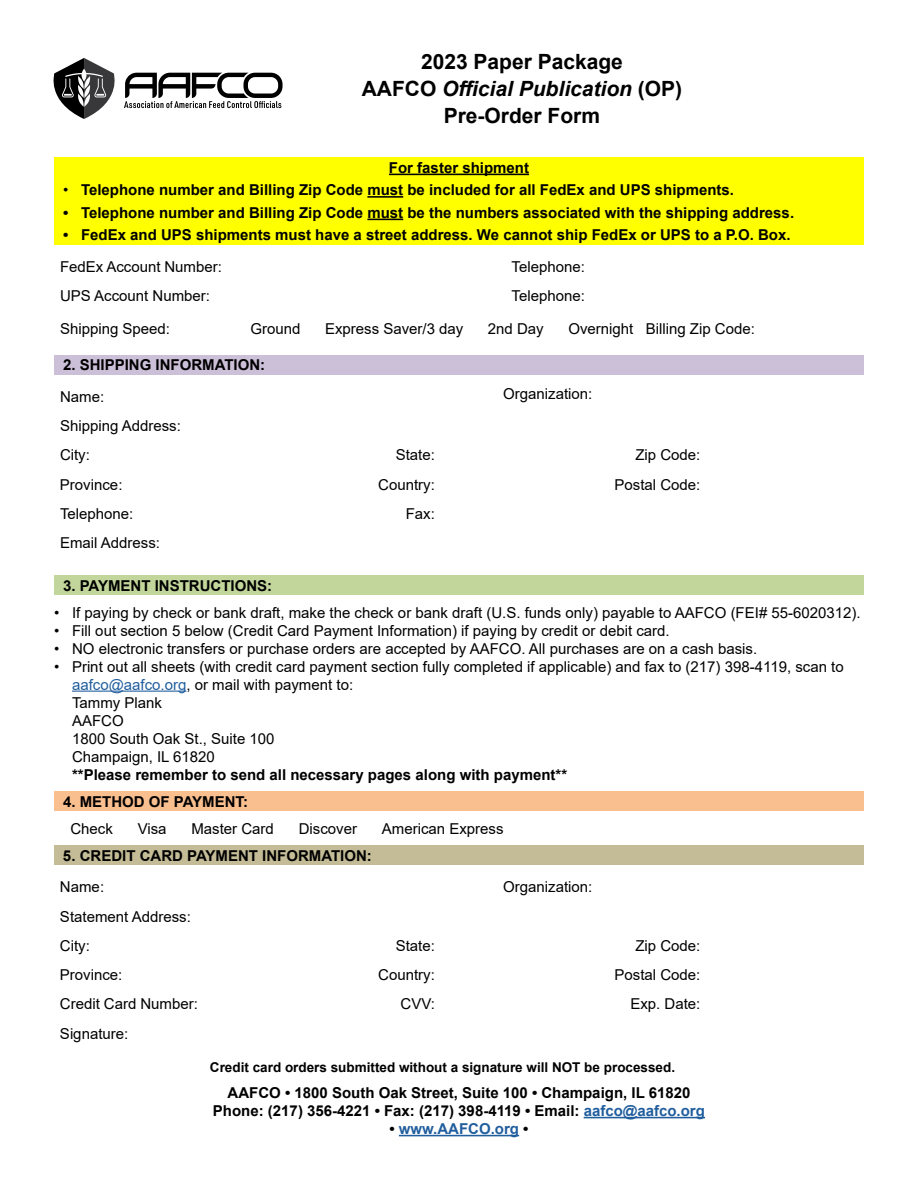
<style>
.page{position:relative;width:918px;height:1188px;background:#fff}
.page>*{position:absolute;margin:0;border:0;box-sizing:border-box;transform-origin:0 0}
.t1{font:700 21px/27px "Arial";color:#000;text-align:center}
.t2{font:15px/18px "Arial";color:#000}
.t3{font:700 15px/18px "Arial";color:#000;text-align:center}
.t4{font:700 15px "Arial";color:#215e9e}
.t5{font:700 13.5px "Arial";color:#000}
.s1{font-style:italic}
.s2{font-weight:400}
.s3{color:#215e9e}
.s4{color:#000}
</style>
<div class="page">
<div style="left:54px;top:157px;width:810px;height:88px;background:#ff0"></div>
<hr style="left:389px;top:174px;width:140px;height:1px;background:#000">
<hr style="left:367px;top:196px;width:36px;height:2px;background:#000">
<hr style="left:367px;top:219px;width:36px;height:1px;background:#000">
<div style="left:54px;top:355px;width:810px;height:20px;background:#ccc0d9"></div>
<div style="left:54px;top:575px;width:810px;height:20px;background:#c2d69b"></div>
<hr style="left:72px;top:691px;width:114px;height:1px;background:#215e9e">
<div style="left:54px;top:791px;width:810px;height:20px;background:#fabf8f"></div>
<div style="left:54px;top:845px;width:810px;height:20px;background:#c4bc96"></div>
<svg style="left:53px;top:58px;width:230px;height:61px"></svg>
<hr style="left:584px;top:1117px;width:121px;height:1px;background:#215e9e">
<hr style="left:399px;top:1135px;width:120px;height:1px;background:#215e9e">
<h1 class="t1" style="left:362px;top:49px;width:322px">2023 Paper Package<br>AAFCO <span class="s1">Official Publication</span> (OP)<br>Pre-Order Form</h1>
<p class="t3" style="left:389px;top:159px;width:142px">For faster shipment</p>
<p class="t3" style="left:63px;top:181px;width:673px"><span class="s2">•</span> Telephone number and Billing Zip Code must be included for all FedEx and UPS shipments.</p>
<p class="t3" style="left:63px;top:204px;width:733px">• Telephone number and Billing Zip Code must be the numbers associated with the shipping address.</p>
<p class="t3" style="left:63px;top:226px;width:729px">• FedEx and UPS shipments must have a street address. We cannot ship FedEx or UPS to a P.O. Box.</p>
<p class="t2" style="left:60px;top:258px;width:163px">FedEx Account Number:</p>
<p class="t2" style="left:512px;top:258px;width:75px">Telephone:</p>
<p class="t2" style="left:60px;top:287px;width:152px">UPS Account Number:</p>
<p class="t2" style="left:512px;top:287px;width:75px">Telephone:</p>
<p class="t2" style="left:60px;top:319px;width:112px">Shipping Speed:</p>
<p class="t2" style="left:250px;top:319px;width:52px">Ground</p>
<p class="t2" style="left:325px;top:319px;width:140px">Express Saver/3 day</p>
<p class="t2" style="left:488px;top:319px;width:57px">2nd Day</p>
<p class="t2" style="left:568px;top:319px;width:188px">Overnight Billing Zip Code:</p>
<p class="t3" style="left:63px;top:356px;width:204px">2. SHIPPING INFORMATION:</p>
<p class="t2" style="left:60px;top:388px;width:46px">Name:</p>
<p class="t2" style="left:503px;top:385px;width:91px">Organization:</p>
<p class="t2" style="left:60px;top:411px;width:122px;line-height:29.2px">Shipping Address:<br>City:</p>
<p class="t2" style="left:396px;top:446px;width:41px">State:</p>
<p class="t2" style="left:635px;top:446px;width:67px">Zip Code:</p>
<p class="t2" style="left:60px;top:475px;width:64px">Province:</p>
<p class="t2" style="left:378px;top:475px;width:58px">Country:</p>
<p class="t2" style="left:615px;top:475px;width:87px">Postal Code:</p>
<p class="t2" style="left:60px;top:505px;width:75px">Telephone:</p>
<p class="t2" style="left:406px;top:505px;width:31px">Fax:</p>
<p class="t2" style="left:60px;top:534px;width:102px">Email Address:</p>
<p class="t3" style="left:63px;top:576px;width:211px">3. PAYMENT INSTRUCTIONS:</p>
<p class="t2" style="left:54px;top:603px;width:808px">• If paying by check or bank draft, make the check or bank draft (U.S. funds only) payable to AAFCO (FEI# 55-6020312).</p>
<p class="t2" style="left:54px;top:621px;width:617px">• Fill out section 5 below (Credit Card Payment Information) if paying by credit or debit card.</p>
<p class="t2" style="left:54px;top:639px;width:705px">• NO electronic transfers or purchase orders are accepted by AAFCO. All purchases are on a cash basis.</p>
<p class="t2" style="left:72px;top:657px;width:773px;text-indent:-18px">• Print out all sheets (with credit card payment section fully completed if applicable) and fax to (217) 398-4119, scan to <span class="s3">aafco@aafco.org</span>, or mail with payment to:<br>Tammy Plank<br>AAFCO<br>1800 South Oak St., Suite 100<br>Champaign, IL 61820</p>
<p class="t3" style="left:72px;top:765px;width:497px">**Please remember to send all necessary pages along with payment**</p>
<p class="t3" style="left:63px;top:792px;width:187px">4. METHOD OF PAYMENT:</p>
<p class="t2" style="left:70px;top:819px;width:44px">Check</p>
<p class="t2" style="left:138px;top:819px;width:30px">Visa</p>
<p class="t2" style="left:191px;top:819px;width:84px">Master Card</p>
<p class="t2" style="left:299px;top:819px;width:60px">Discover</p>
<p class="t2" style="left:382px;top:819px;width:123px">American Express</p>
<p class="t3" style="left:63px;top:846px;width:310px">5. CREDIT CARD PAYMENT INFORMATION:</p>
<p class="t2" style="left:60px;top:878px;width:46px">Name:</p>
<p class="t2" style="left:503px;top:878px;width:91px">Organization:</p>
<p class="t2" style="left:60px;top:902px;width:132px;line-height:29.2px">Statement Address:<br>City:</p>
<p class="t2" style="left:396px;top:937px;width:41px">State:</p>
<p class="t2" style="left:635px;top:937px;width:67px">Zip Code:</p>
<p class="t2" style="left:60px;top:966px;width:64px">Province:</p>
<p class="t2" style="left:378px;top:966px;width:58px">Country:</p>
<p class="t2" style="left:615px;top:966px;width:87px">Postal Code:</p>
<p class="t2" style="left:60px;top:995px;width:139px">Credit Card Number:</p>
<p class="t2" style="left:401px;top:995px;width:36px">CVV:</p>
<p class="t2" style="left:630px;top:995px;width:72px">Exp. Date:</p>
<p class="t2" style="left:60px;top:1024px;width:70px">Signature:</p>
<p class="t5" style="left:210px;top:1058px;width:467px">Credit card orders submitted without a signature will NOT be processed.</p>
<p class="t3" style="left:213px;top:1084px;width:494px">AAFCO • 1800 South Oak Street, Suite 100 • Champaign, IL 61820<br>Phone: (217) 356-4221 • Fax: (217) 398-4119 • Email: <span class="s3">aafco@aafco.org</span></p>
<p class="t4" style="left:389px;top:1118px;width:141px"><span class="s4">•</span> www.AAFCO.org <span class="s4">•</span></p>
</div>
